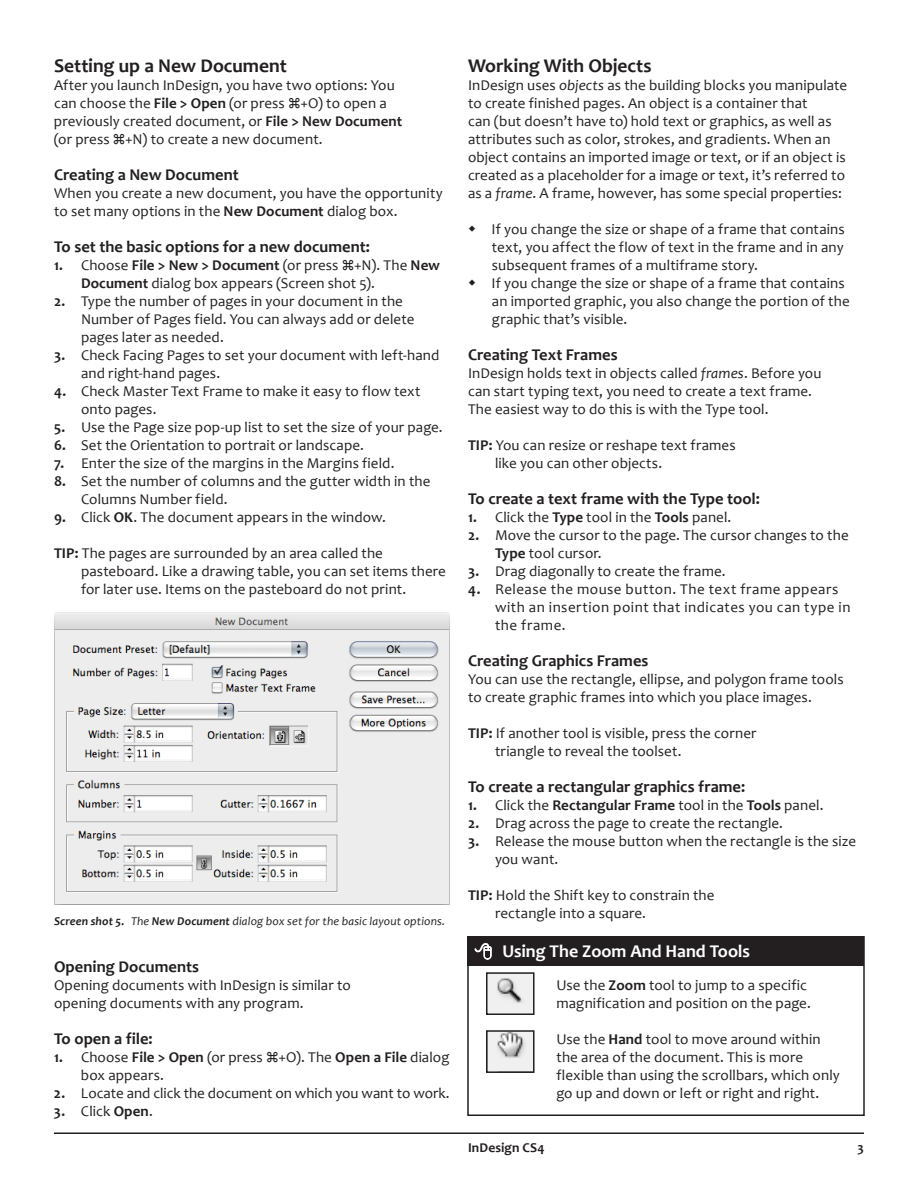
<style>
.page{position:relative;width:918px;height:1188px;background:#fff}
.page>*{position:absolute;margin:0;border:0;box-sizing:border-box;transform-origin:0 0}
.t1{font:700 19.5px "Candara";color:#231f20}
.t2{font:700 18px "Candara";color:#fff}
.t3{font:700 16.5px "Candara";color:#231f20}
.t4{font:15px/18px "Candara";letter-spacing:.005em;color:#231f20}
.t5{font:15px/18px "Candara";letter-spacing:.035em;color:#231f20}
.t6{font:700 15px "Candara";letter-spacing:.005em;color:#231f20}
.t7{font:700 13.5px "Candara";letter-spacing:.015em;color:#231f20}
.t8{font:italic 12px "Candara";letter-spacing:.015em;color:#231f20}
.s1{font-weight:700}
.s2{font-weight:400}
.s3{font-style:italic}
</style>
<div class="page">
<hr style="left:54px;top:1132px;width:810px;height:2px;background:#231f20">
<img style="left:54px;top:612px;width:396px;height:292px">
<div style="left:467px;top:936px;width:398px;height:180px;border:2px solid #231f20"></div>
<div style="left:468px;top:936px;width:396px;height:30px;background:#231f20"></div>
<svg style="left:474px;top:943px;width:18px;height:17px"></svg>
<img style="left:489px;top:975px;width:43px;height:37px">
<div style="left:486px;top:972px;width:49px;height:43px;border:2px solid #231f20"></div>
<img style="left:489px;top:1033px;width:43px;height:37px">
<div style="left:486px;top:1030px;width:49px;height:43px;border:2px solid #231f20"></div>
<h1 class="t1" style="left:54px;top:54px;width:234px">Setting up a New Document</h1>
<p class="t4" style="left:54px;top:76px;width:350px">After you launch InDesign, you have two options: You can choose the <span class="s1">File &gt; Open</span> (or press ⌘+O) to open a previously created document, or <span class="s1">File &gt; New Document </span>(or press ⌘+N) to create a new document.</p>
<p class="t3" style="left:54px;top:165px;width:186px">Creating a New Document</p>
<p class="t4" style="left:54px;top:184px;width:390px">When you create a new document, you have the opportunity to set many options in the <span class="s1">New Document</span> dialog box.</p>
<p class="t3" style="left:54px;top:237px;width:318px">To set the basic options for a new document:</p>
<p class="t4" style="left:81px;top:256px;width:361px;text-indent:-27px"><span class="s1">1.</span> Choose <span class="s1">File &gt; New &gt; Document</span> (or press ⌘+N). The <span class="s1">New<br>Document</span> dialog box appears (Screen shot 5).</p>
<p class="t4" style="left:81px;top:292px;width:335px;text-indent:-27px"><span class="s1">2.</span> Type the number of pages in your document in the<br>Number of Pages field. You can always add or delete pages later as needed.</p>
<p class="t4" style="left:81px;top:346px;width:360px;text-indent:-27px"><span class="s1">3.</span> Check Facing Pages to set your document with left-hand and right-hand pages.</p>
<p class="t4" style="left:81px;top:382px;width:341px;text-indent:-27px"><span class="s1">4.</span> Check Master Text Frame to make it easy to flow text onto pages.</p>
<p class="t4" style="left:54px;top:418px;width:390px"><span class="s1">5.</span> Use the Page size pop-up list to set the size of your page.</p>
<p class="t4" style="left:54px;top:436px;width:312px"><span class="s1">6.</span> Set the Orientation to portrait or landscape.</p>
<p class="t4" style="left:54px;top:454px;width:342px"><span class="s1">7.</span> Enter the size of the margins in the Margins field.</p>
<p class="t4" style="left:81px;top:472px;width:351px;text-indent:-27px"><span class="s1">8.</span> Set the number of columns and the gutter width in the<br>Columns Number field.</p>
<p class="t4" style="left:54px;top:508px;width:333px"><span class="s1">9.</span> Click <span class="s1">OK</span>. The document appears in the window.</p>
<p class="t4" style="left:81px;top:544px;width:366px;text-indent:-27px"><span class="s1">TIP:</span> The pages are surrounded by an area called the pasteboard. Like a drawing table, you can set items there for later use. Items on the pasteboard do not print.</p>
<p class="t8" style="left:54px;top:914px;width:393px"><span class="s1">Screen shot 5.</span> The <span class="s1">New Document</span> dialog box set for the basic layout options.</p>
<p class="t3" style="left:54px;top:957px;width:147px">Opening Documents</p>
<p class="t4" style="left:54px;top:976px;width:298px">Opening documents with InDesign is similar to opening documents with any program.</p>
<p class="t3" style="left:54px;top:1029px;width:100px">To open a file:</p>
<p class="t4" style="left:81px;top:1048px;width:370px;text-indent:-27px"><span class="s1">1.</span> Choose <span class="s1">File &gt; Open</span> (or press ⌘+O). The <span class="s1">Open a File</span> dialog box appears.</p>
<p class="t4" style="left:54px;top:1084px;width:397px"><span class="s1">2.</span> Locate and click the document on which you want to work.</p>
<p class="t6" style="left:54px;top:1102px;width:100px">3. <span class="s2">Click</span> Open<span class="s2">.</span></p>
<h1 class="t1" style="left:468px;top:54px;width:185px">Working With Objects</h1>
<p class="t4" style="left:468px;top:76px;width:381px">InDesign uses <span class="s3">objects</span> as the building blocks you manipulate to create finished pages. An object is a container that<br>can (but doesn’t have to) hold text or graphics, as well as attributes such as color, strokes, and gradients. When an object contains an imported image or text, or if an object is created as a placeholder for a image or text, it’s referred to as a <span class="s3">frame</span>. A frame, however, has some special properties:</p>
<p class="t4" style="left:492px;top:220px;width:360px">If you change the size or shape of a frame that contains text, you affect the flow of text in the frame and in any subsequent frames of a multiframe story.<br>If you change the size or shape of a frame that contains an imported graphic, you also change the portion of the graphic that’s visible.</p>
<p class="t3" style="left:468px;top:345px;width:151px">Creating Text Frames</p>
<p class="t4" style="left:468px;top:364px;width:355px">InDesign holds text in objects called <span class="s3">frames</span>. Before you can start typing text, you need to create a text frame.<br>The easiest way to do this is with the Type tool.</p>
<p class="t4" style="left:495px;top:436px;width:242px;text-indent:-27px"><span class="s1">TIP:</span> You can resize or reshape text frames like you can other objects.</p>
<p class="t3" style="left:468px;top:489px;width:293px">To create a text frame with the Type tool:</p>
<p class="t4" style="left:468px;top:508px;width:265px"><span class="s1">1.</span> Click the <span class="s1">Type</span> tool in the <span class="s1">Tools</span> panel.</p>
<p class="t4" style="left:495px;top:526px;width:355px;text-indent:-27px"><span class="s1">2.</span> Move the cursor to the page. The cursor changes to the<br><span class="s1">Type</span> tool cursor.</p>
<p class="t4" style="left:468px;top:562px;width:259px"><span class="s1">3.</span> Drag diagonally to create the frame.</p>
<p class="t5" style="left:495px;top:580px;width:357px;text-indent:-27px"><span class="s1">4.</span> Release the mouse button. The text frame appears with an insertion point that indicates you can type in the frame.</p>
<p class="t3" style="left:468px;top:651px;width:182px">Creating Graphics Frames</p>
<p class="t4" style="left:468px;top:670px;width:377px">You can use the rectangle, ellipse, and polygon frame tools to create graphic frames into which you place images.</p>
<p class="t4" style="left:495px;top:724px;width:263px;text-indent:-27px"><span class="s1">TIP:</span> If another tool is visible, press the corner triangle to reveal the toolset.</p>
<p class="t3" style="left:468px;top:777px;width:279px">To create a rectangular graphics frame:</p>
<p class="t6" style="left:468px;top:796px;width:357px">1. <span class="s2">Click the</span> Rectangular Frame <span class="s2">tool in the</span> Tools <span class="s2">panel.</span></p>
<p class="t4" style="left:468px;top:814px;width:317px"><span class="s1">2.</span> Drag across the page to create the rectangle.</p>
<p class="t4" style="left:495px;top:832px;width:363px;text-indent:-27px"><span class="s1">3.</span> Release the mouse button when the rectangle is the size you want.</p>
<p class="t4" style="left:495px;top:886px;width:221px;text-indent:-27px"><span class="s1">TIP:</span> Hold the Shift key to constrain the rectangle into a square.</p>
<p class="t2" style="left:502px;top:941px;width:249px">Using The Zoom And Hand Tools</p>
<p class="t4" style="left:556px;top:976px;width:256px">Use the <span class="s1">Zoom</span> tool to jump to a specific magnification and position on the page.</p>
<p class="t4" style="left:556px;top:1030px;width:285px">Use the <span class="s1">Hand</span> tool to move around within the area of the document. This is more flexible than using the scrollbars, which only go up and down or left or right and right.</p>
<p class="t7" style="left:468px;top:1139px;width:78px">InDesign CS4</p>
<p class="t7" style="left:858px;top:1139px;width:8px">3</p>
</div>
